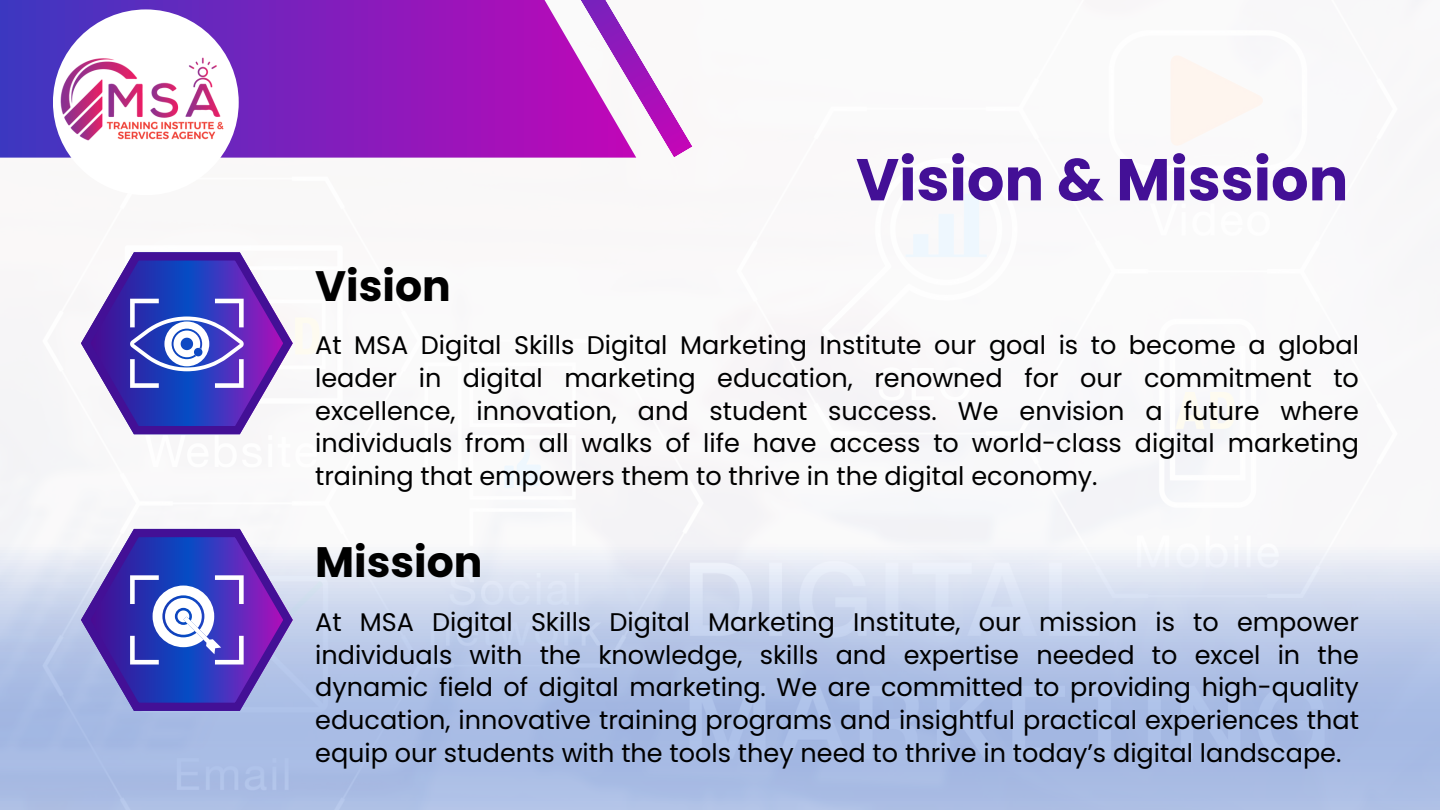
<style>
.page{position:relative;width:1440px;height:810px;background:#fff}
.page>*{position:absolute;margin:0;border:0;box-sizing:border-box;transform-origin:0 0}
.t1{font:700 59px "Poppins";color:#431096}
.t2{font:700 42.5px "Poppins";color:#000}
.t3{font:25.5px/32.7px "Poppins";color:#000;text-align:justify}
</style>
<div class="page">
<div style="left:0;top:0;width:636px;height:158px;background:#3f36c0"></div>
<svg style="left:243px;top:0;width:450px;height:158px;background:#a63fc5"></svg>
<svg style="left:81px;top:252px;width:212px;height:182px"></svg>
<svg style="left:81px;top:529px;width:212px;height:182px;background:#7069c7"></svg>
<img style="left:38px;top:0;width:205px;height:201px">
<p class="t2" style="left:315px;top:256px;width:137px">Vision</p>
<p class="t1" style="left:856px;top:138px;width:494px">Vision &amp; Mission</p>
<p class="t3" style="left:315px;top:329px;width:1045px">At MSA Digital Skills Digital Marketing Institute our goal is to become a global leader in digital marketing education, renowned for our commitment to excellence, innovation, and student success. We envision a future where individuals from all walks of life have access to world-class digital marketing training that empowers them to thrive in the digital economy.</p>
<h1 class="t2" style="left:315px;top:533px;width:169px">Mission</h1>
<h2 class="t3" style="left:315px;top:606px;width:1045px">At MSA Digital Skills Digital Marketing Institute, our mission is to empower individuals with the knowledge, skills and expertise needed to excel in the dynamic field of digital marketing. We are committed to providing high-quality education, innovative training programs and insightful practical experiences that equip our students with the tools they need to thrive in today’s digital landscape.</h2>
</div>
